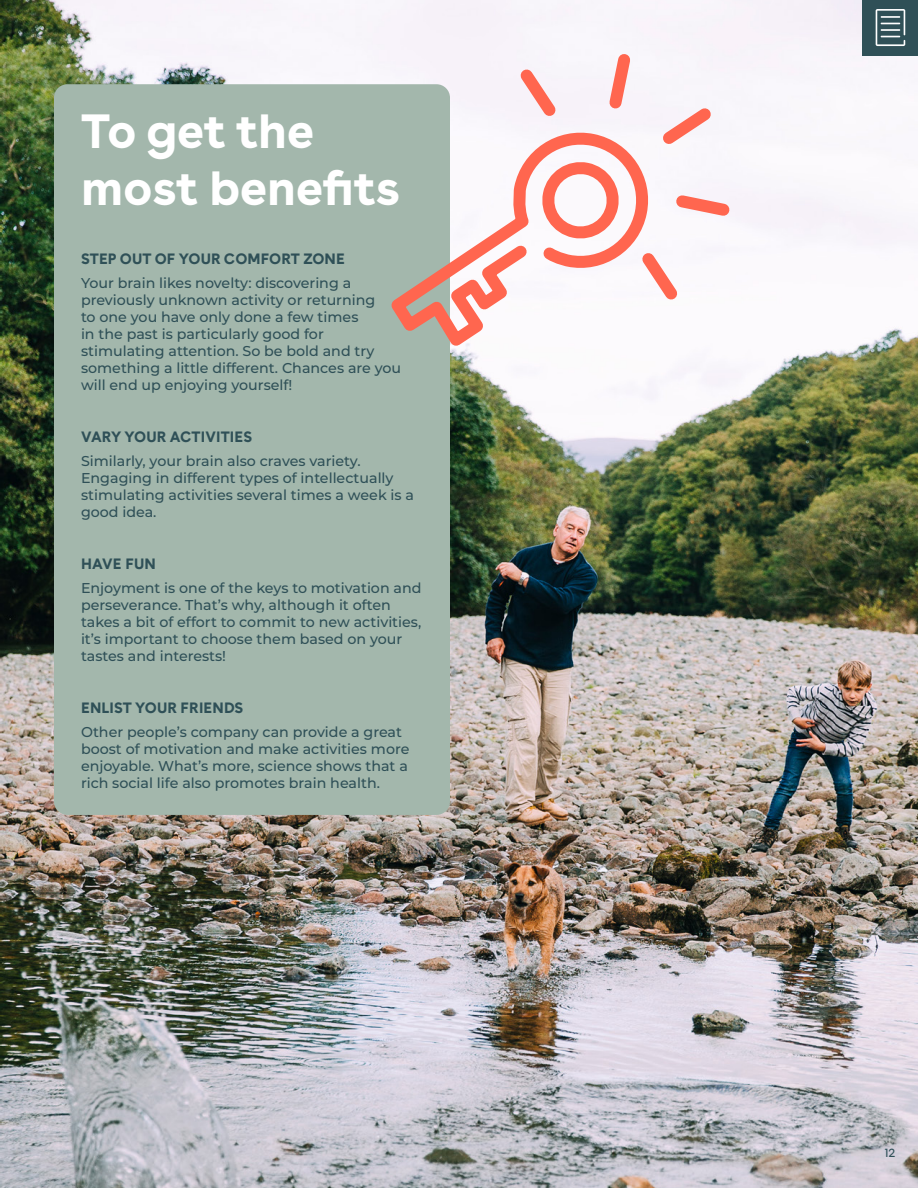
<style>
.page{position:relative;width:918px;height:1188px;background:#fff}
.page>*{position:absolute;margin:0;border:0;box-sizing:border-box;transform-origin:0 0}
.t1{font:700 48px/57.6px "Buenos Aires";color:#fff}
.t2{font:700 15px "Buenos Aires";letter-spacing:.01em;color:#2f5057}
.t3{font:500 14.25px/17.1px "Montserrat";color:#2f5057}
.t4{font:12px "Buenos Aires";color:#2f5057}
</style>
<div class="page">
<img style="left:0;top:0;width:918px;height:1188px">
<div style="left:54px;top:84px;width:396px;height:731px;background:#a3b7ac;border-radius:14px"></div>
<div style="left:863px;top:0;width:55px;height:55px;background:#2f5057"></div>
<svg style="left:876px;top:9px;width:29px;height:37px"></svg>
<svg style="left:381px;top:46px;width:357px;height:311px"></svg>
<h1 class="t1" style="left:81px;top:97px;width:320px">To get the most benefits</h1>
<p class="t2" style="left:81px;top:245px;width:265px">STEP OUT OF YOUR COMFORT ZONE</p>
<p class="t3" style="left:81px;top:273px;width:322px">Your brain likes novelty: discovering a previously unknown activity or returning<br>to one you have only done a few times<br>in the past is particularly good for stimulating attention. So be bold and try something a little different. Chances are you will end up enjoying yourself!</p>
<p class="t2" style="left:81px;top:424px;width:173px">VARY YOUR ACTIVITIES</p>
<p class="t3" style="left:81px;top:452px;width:335px">Similarly, your brain also craves variety.<br>Engaging in different types of intellectually stimulating activities several times a week is a good idea.</p>
<p class="t2" style="left:81px;top:551px;width:76px">HAVE FUN</p>
<p class="t3" style="left:81px;top:578px;width:342px">Enjoyment is one of the keys to motivation and perseverance. That’s why, although it often takes a bit of effort to commit to new activities, it’s important to choose them based on your tastes and interests!</p>
<p class="t2" style="left:81px;top:695px;width:164px">ENLIST YOUR FRIENDS</p>
<p class="t3" style="left:81px;top:722px;width:330px">Other people’s company can provide a great boost of motivation and make activities more enjoyable. What’s more, science shows that a rich social life also promotes brain health.</p>
<p class="t4" style="left:884px;top:1143px;width:13px">12</p>
</div>
